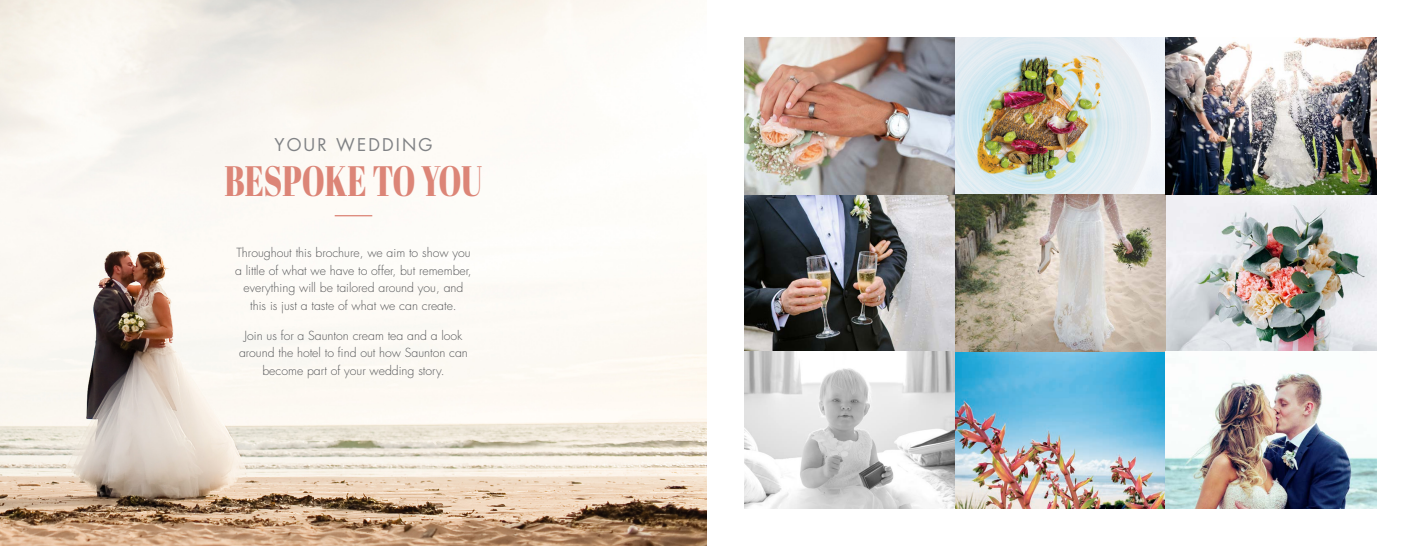
<style>
.page{position:relative;width:1414px;height:546px;background:#fff}
.page>*{position:absolute;margin:0;border:0;box-sizing:border-box;transform-origin:0 0}
.t1{font:42.44px "Abril Fatface";letter-spacing:-.01em;color:#dc8577;scale:.73 1}
.t2{font:17.15px "Futura Std";letter-spacing:.125em;color:#808285}
.t3{font:300 12.25px/17.5px "Futura Std";color:#57585a;text-align:center}
</style>
<div class="page">
<img style="left:744px;top:37px;width:633px;height:471px">
<img style="left:0;top:0;width:707px;height:546px">
<hr style="left:335px;top:215px;width:37px;height:1px;background:#dc8577">
<p class="t2" style="left:274px;top:133px;width:160px">YOUR WEDDING</p>
<p class="t1" style="left:225px;top:151px;width:355px">BESPOKE TO YOU</p>
<p class="t3" style="left:235px;top:244px;width:238px">Throughout this brochure, we aim to show you a little of what we have to offer, but remember, everything will be tailored around you, and this is just a taste of what we can create.</p>
<p class="t3" style="left:239px;top:326px;width:230px">Join us for a Saunton cream tea and a look around the hotel to find out how Saunton can become part of your wedding story.</p>
</div>
